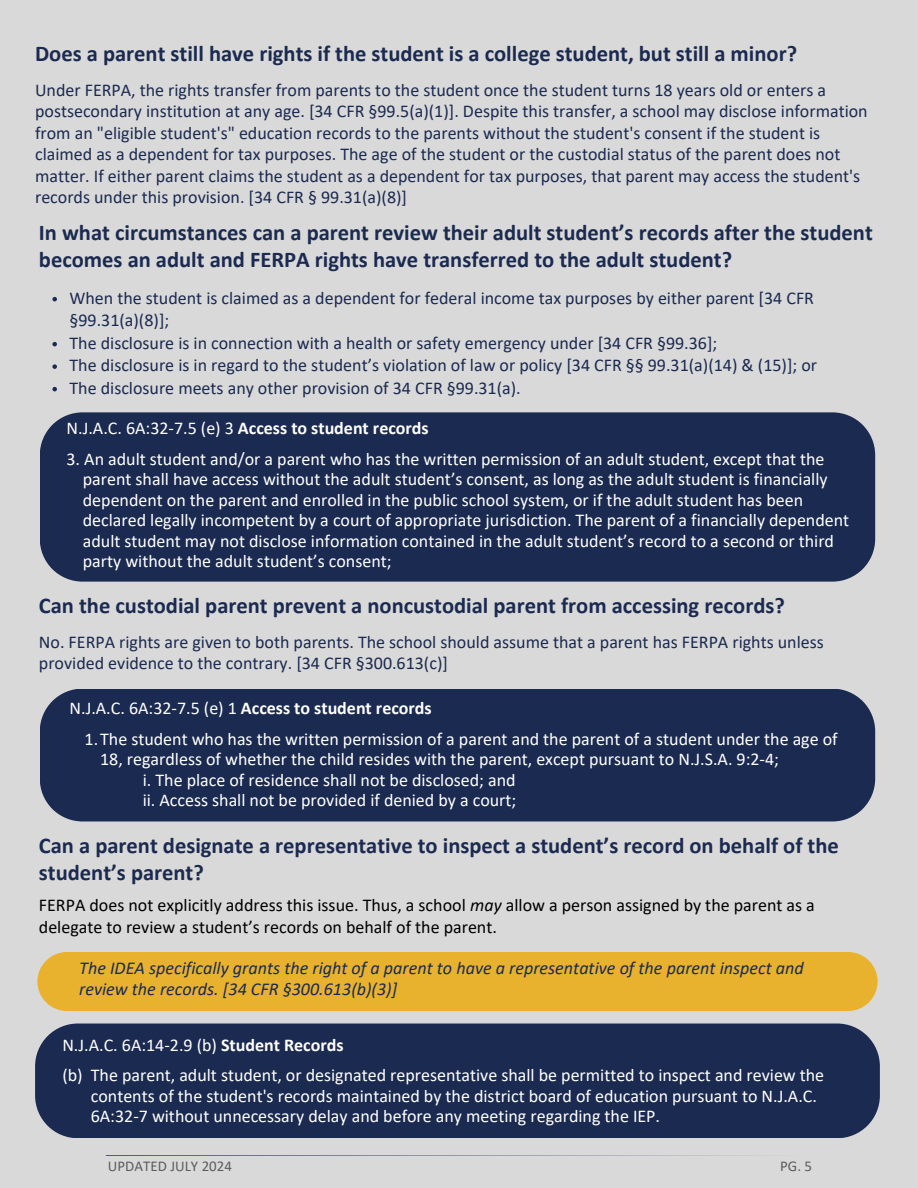
<style>
.page{position:relative;width:918px;height:1188px;background:#d9d9d9}
.page>*{position:absolute;margin:0;border:0;box-sizing:border-box;transform-origin:0 0}
.t1{font:700 22.5px/27px "Calibri";color:#1b2a50}
.t2{font:italic 18.15px/21.5px "Calibri";color:#1b2a50}
.t3{font:18px/20.5px "Calibri";color:#fff}
.t4{font:18px/21.5px "Calibri";color:#1b2a50}
.t5{font:18px/21.5px "Calibri";color:#000}
.t6{font:700 18px "Calibri";color:#fff}
.t7{font:15px "Calibri";color:#5c5c5c}
.s1{font-weight:400}
.s2{font-style:italic}
.s3{font-weight:700}
</style>
<div class="page">
<div style="left:40px;top:689px;width:835px;height:132px;background:#1b2a50"></div>
<div style="left:37px;top:952px;width:841px;height:59px;background:#e8b22f;border-radius:30px"></div>
<div style="left:40px;top:412px;width:835px;height:170px;background:#1b2a50"></div>
<div style="left:35px;top:1024px;width:845px;height:114px;background:#1b2a50"></div>
<svg style="left:106px;top:1155px;width:648px;height:1px"></svg>
<svg style="left:52px;top:297px;width:5px;height:4px"></svg>
<svg style="left:52px;top:342px;width:5px;height:4px"></svg>
<svg style="left:52px;top:364px;width:5px;height:5px"></svg>
<svg style="left:52px;top:387px;width:5px;height:4px"></svg>
<h3 class="t1" style="left:35px;top:42px;width:764px">Does a parent still have rights if the student is a college student, but still a minor?</h3>
<p class="t4" style="left:35px;top:81px;width:834px">Under FERPA, the rights transfer from parents to the student once the student turns 18 years old or enters a postsecondary institution at any age. [34 CFR §99.5(a)(1)]. Despite this transfer, a school may disclose information from an "eligible student's" education records to the parents without the student's consent if the student is claimed as a dependent for tax purposes. The age of the student or the custodial status of the parent does not matter. If either parent claims the student as a dependent for tax purposes, that parent may access the student's records under this provision. [34 CFR § 99.31(a)(8)]</p>
<h3 class="t1" style="left:39px;top:221px;width:835px">In what circumstances can a parent review their adult student’s records after the student becomes an adult and FERPA rights have transferred to the adult student?</h3>
<p class="t4" style="left:70px;top:288px;width:746px;line-height:22.5px">When the student is claimed as a dependent for federal income tax purposes by either parent [34 CFR §99.31(a)(8)];</p>
<p class="t4" style="left:70px;top:333px;width:649px">The disclosure is in connection with a health or safety emergency under [34 CFR §99.36];</p>
<p class="t4" style="left:70px;top:356px;width:749px">The disclosure is in regard to the student’s violation of law or policy [34 CFR §§ 99.31(a)(14) &amp; (15)]; or</p>
<p class="t4" style="left:70px;top:378px;width:453px">The disclosure meets any other provision of 34 CFR §99.31(a).</p>
<h4 class="t6" style="left:67px;top:421px;width:364px"><span class="s1">N.J.A.C. 6A:32-7.5 (e) 3</span> Access to student records</h4>
<p class="t3" style="left:83px;top:450px;width:768px;text-indent:-16px">3. An adult student and/or a parent who has the written permission of an adult student, except that the parent shall have access without the adult student’s consent, as long as the adult student is financially dependent on the parent and enrolled in the public school system, or if the adult student has been declared legally incompetent by a court of appropriate jurisdiction. The parent of a financially dependent adult student may not disclose information contained in the adult student’s record to a second or third party without the adult student’s consent;</p>
<h3 class="t1" style="left:39px;top:594px;width:747px">Can the custodial parent prevent a noncustodial parent from accessing records?</h3>
<p class="t4" style="left:39px;top:633px;width:786px">No. FERPA rights are given to both parents. The school should assume that a parent has FERPA rights unless provided evidence to the contrary. [34 CFR §300.613(c)]</p>
<h4 class="t6" style="left:70px;top:701px;width:364px"><span class="s1">N.J.A.C. 6A:32-7.5 (e) 1</span> Access to student records</h4>
<p class="t3" style="left:100px;top:730px;width:739px;text-indent:-15px">1.The student who has the written permission of a parent and the parent of a student under the age of<br>18, regardless of whether the child resides with the parent, except pursuant to N.J.S.A. 9:2-4;</p>
<p class="t3" style="left:143px;top:771px;width:374px">i. The place of residence shall not be disclosed; and</p>
<p class="t3" style="left:143px;top:792px;width:375px">ii. Access shall not be provided if denied by a court;</p>
<h3 class="t1" style="left:39px;top:834px;width:801px">Can a parent designate a representative to inspect a student’s record on behalf of the student’s parent?</h3>
<p class="t5" style="left:39px;top:896px;width:777px">FERPA does not explicitly address this issue. Thus, a school <span class="s2">may</span> allow a person assigned by the parent as a delegate to review a student’s records on behalf of the parent.</p>
<p class="t2" style="left:79px;top:958px;width:726px">The IDEA specifically grants the right of a parent to have a representative of the parent inspect and review the records. [34 CFR §300.613(b)(3)]</p>
<h4 class="t3" style="left:62px;top:1036px;width:283px">N.J.A.C. 6A:14-2.9 (b) <span class="s3">Student Records</span></h4>
<p class="t3" style="left:91px;top:1066px;width:735px;text-indent:-28px">(b) The parent, adult student, or designated representative shall be permitted to inspect and review the contents of the student's records maintained by the district board of education pursuant to N.J.A.C.<br>6A:32-7 without unnecessary delay and before any meeting regarding the IEP.</p>
<p class="t7" style="left:108px;top:1160px;width:125px">UPDATED JULY 2024</p>
<p class="t7" style="left:780px;top:1160px;width:33px">PG. 5</p>
</div>
